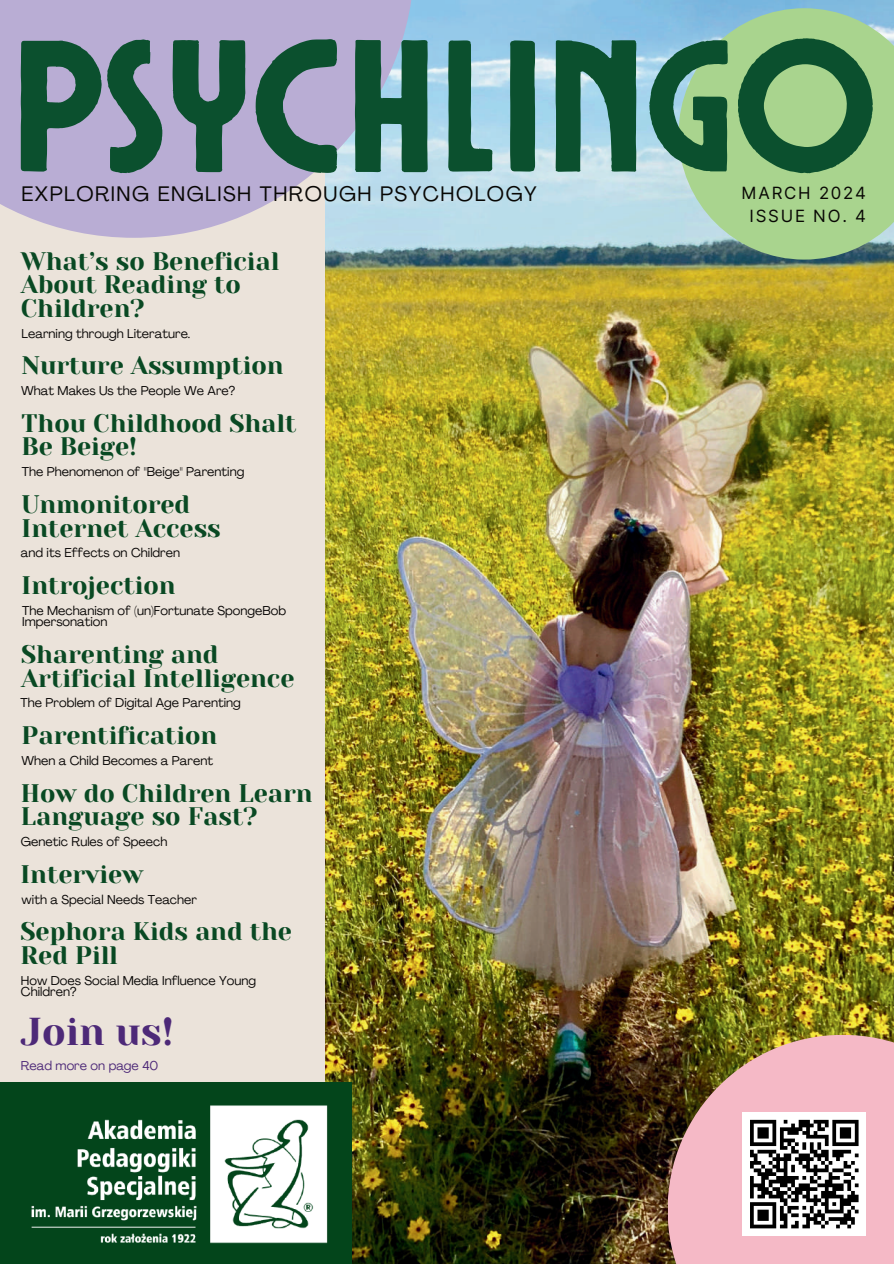
<style>
.page{position:relative;width:894px;height:1264px;background:#fff}
.page>*{position:absolute;margin:0;border:0;box-sizing:border-box;transform-origin:0 0}
.t1{font:187.2px "Ayr Lucidity Condensed";letter-spacing:-.02em;color:#0b502e}
.t2{font:38.7px "Yeseva One";color:#4d2978}
.t3{font:25.2px/23.7px "Yeseva One";color:#094923}
.t4{font:20.7px "Agrandir";letter-spacing:.075em;color:#080704}
.t5{font:16.8px/22.5px "Inter";letter-spacing:.105em;color:#080704;text-align:center}
.t6{font:12.6px/11.6px "Agrandir";color:#080605}
.t7{font:12.6px "Agrandir";color:#4d2978}
</style>
<div class="page">
<img style="left:324px;top:0;width:569px;height:1263px">
<div style="left:0;top:0;width:324px;height:1263px;background:#ebe3da"></div>
<svg style="left:667px;top:1034px;width:226px;height:229px;background:#d5a3a3"></svg>
<svg style="left:678px;top:8px;width:215px;height:251px;background:#a4ce97"></svg>
<div style="left:0;top:1082px;width:351px;height:181px;background:#03451b"></div>
<img style="left:31px;top:1105px;width:297px;height:139px">
<div style="left:742px;top:1112px;width:123px;height:123px;background:#fff"></div>
<svg style="left:750px;top:1119px;width:109px;height:110px"></svg>
<svg style="left:0;top:0;width:414px;height:238px;background:#bcb5d7"></svg>
<h1 class="t1" style="left:9px;top:-14px;width:870px">PSYCHLINGO</h1>
<h3 class="t5" style="left:741px;top:182px;width:126px">MARCH 2024<br>ISSUE NO. 4</h3>
<h3 class="t4" style="left:21px;top:181px;width:516px">EXPLORING ENGLISH THROUGH PSYCHOLOGY</h3>
<h3 class="t3" style="left:21px;top:248px;width:260px">What’s so Beneficial<br>About Reading to<br>Children?</h3>
<p class="t6" style="left:22px;top:327px;width:170px">Learning through Literature.</p>
<h3 class="t3" style="left:21px;top:353px;width:263px">Nurture Assumption</h3>
<p class="t6" style="left:21px;top:385px;width:216px">What Makes Us the People We Are?</p>
<h3 class="t3" style="left:22px;top:410px;width:276px">Thou Childhood Shalt<br>Be Beige!</h3>
<p class="t6" style="left:22px;top:466px;width:224px">The Phenomenon of "Beige" Parenting</p>
<h3 class="t3" style="left:22px;top:491px;width:201px">Unmonitored<br>Internet Access</h3>
<p class="t6" style="left:21px;top:547px;width:161px">and its Effects on Children</p>
<h3 class="t3" style="left:22px;top:572px;width:155px">Introjection</h3>
<p class="t6" style="left:22px;top:604px;width:265px">The Mechanism of (un)Fortunate SpongeBob<br>Impersonation</p>
<h3 class="t3" style="left:21px;top:641px;width:275px">Sharenting and<br>Artificial Intelligence</h3>
<p class="t6" style="left:21px;top:697px;width:222px">The Problem of Digital Age Parenting</p>
<h3 class="t3" style="left:21px;top:722px;width:197px">Parentification</h3>
<p class="t6" style="left:21px;top:754px;width:193px">When a Child Becomes a Parent</p>
<h3 class="t3" style="left:21px;top:780px;width:293px">How do Children Learn<br>Language so Fast?</h3>
<p class="t6" style="left:21px;top:835px;width:148px">Genetic Rules of Speech</p>
<h3 class="t3" style="left:21px;top:861px;width:124px">Interview</h3>
<p class="t6" style="left:22px;top:893px;width:177px">with a Special Needs Teacher</p>
<h3 class="t3" style="left:21px;top:918px;width:273px">Sephora Kids and the<br>Red Pill</h3>
<p class="t6" style="left:21px;top:974px;width:236px">How Does Social Media Influence Young<br>Children?</p>
<h2 class="t2" style="left:21px;top:1003px;width:154px">Join us!</h2>
<p class="t7" style="left:21px;top:1058px;width:139px">Read more on page 40</p>
</div>
